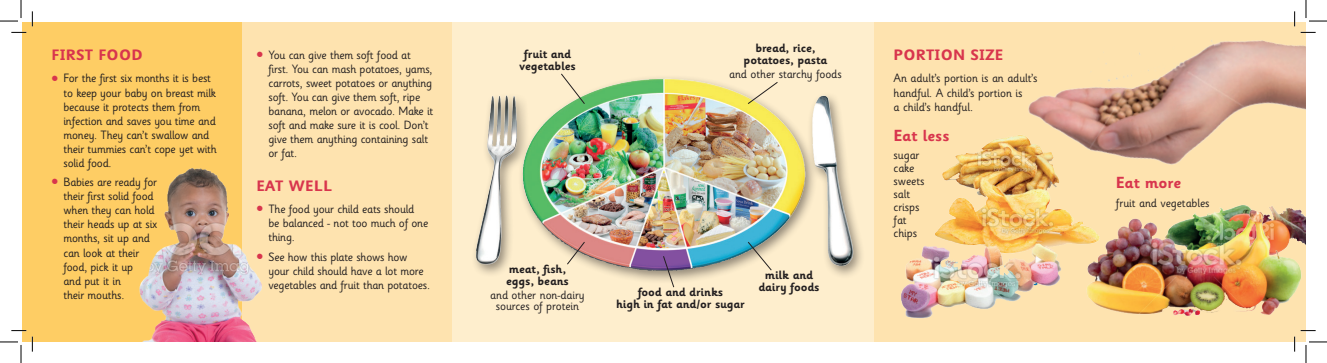
<style>
.page{position:relative;width:1327px;height:363px;background:#fff}
.page>*{position:absolute;margin:0;border:0;box-sizing:border-box;transform-origin:0 0}
.t1{font:700 16px "Sassoon Infant Std";color:#d8354d}
.t2{font:700 15px "Sassoon Infant Std";letter-spacing:.02em;color:#d8354d}
.t3{font:12px/14px "Sassoon Infant Std";letter-spacing:-.02em;color:#231f20}
.t4{font:700 12px/12px "Sassoon Infant Std";letter-spacing:-.01em;color:#231f20;text-align:center}
.s1{font-size:32px;color:#d8354d}
</style>
<div class="page">
<div style="left:873px;top:22px;width:432px;height:319px;background:#fee3af"></div>
<div style="left:23px;top:22px;width:219px;height:319px;background:#fecd64"></div>
<div style="left:242px;top:22px;width:210px;height:319px;background:#fee3af"></div>
<div style="left:452px;top:22px;width:421px;height:319px;background:#feeecd"></div>
<img style="left:942px;top:135px;width:115px;height:41px">
<img style="left:939px;top:176px;width:141px;height:68px">
<img style="left:1019px;top:31px;width:286px;height:141px">
<img style="left:474px;top:22px;width:400px;height:285px">
<svg style="left:560px;top:73px;width:25px;height:32px"></svg>
<svg style="left:747px;top:81px;width:31px;height:24px"></svg>
<svg style="left:747px;top:241px;width:25px;height:30px"></svg>
<svg style="left:662px;top:255px;width:12px;height:33px"></svg>
<svg style="left:566px;top:241px;width:19px;height:24px"></svg>
<img style="left:139px;top:168px;width:123px;height:173px">
<img style="left:901px;top:229px;width:176px;height:89px">
<img style="left:1080px;top:205px;width:225px;height:111px">
<svg style="left:11px;top:32px;width:15px;height:1px"></svg>
<svg style="left:1300px;top:32px;width:15px;height:1px"></svg>
<svg style="left:11px;top:329px;width:15px;height:2px"></svg>
<svg style="left:32px;top:11px;width:1px;height:15px"></svg>
<svg style="left:32px;top:336px;width:1px;height:15px"></svg>
<svg style="left:1294px;top:11px;width:1px;height:15px"></svg>
<svg style="left:0;top:0;width:22px;height:22px"></svg>
<svg style="left:0;top:341px;width:22px;height:21px"></svg>
<svg style="left:1305px;top:0;width:21px;height:22px"></svg>
<svg style="left:1293px;top:329px;width:33px;height:33px"></svg>
<p class="t2" style="left:51px;top:46px;width:93px">FIRST FOOD</p>
<p class="t3" style="left:63px;top:71px;width:155px;text-indent:-12px"><span class="s1">•</span> For the first six months it is best to keep your baby on breast milk because it protects them from infection and saves you time and money. They can’t swallow and their tummies can’t cope yet with solid food.</p>
<p class="t3" style="left:63px;top:175px;width:95px;text-indent:-12px"><span class="s1">•</span> Babies are ready for their first solid food when they can hold their heads up at six months, sit up and can look at their food, pick it up<br>and put it in<br>their mouths.</p>
<p class="t3" style="left:268px;top:48px;width:166px;text-indent:-12px"><span class="s1">•</span> You can give them soft food at first. You can mash potatoes, yams, carrots, sweet potatoes or anything soft. You can give them soft, ripe banana, melon or avocado. Make it soft and make sure it is cool. Don’t give them anything containing salt or fat.</p>
<p class="t2" style="left:256px;top:176px;width:78px">EAT WELL</p>
<p class="t3" style="left:268px;top:202px;width:161px;text-indent:-12px"><span class="s1">•</span> The food your child eats should be balanced - not too much of one thing.</p>
<p class="t3" style="left:268px;top:250px;width:163px;text-indent:-12px"><span class="s1">•</span> See how this plate shows how your child should have a lot more vegetables and fruit than potatoes.</p>
<p class="t4" style="left:519px;top:48px;width:58px">fruit and vegetables</p>
<p class="t4" style="left:743px;top:42px;width:85px">bread, rice, potatoes, pasta</p>
<p class="t3" style="left:729px;top:67px;width:114px">and other starchy foods</p>
<p class="t4" style="left:506px;top:262px;width:64px;text-align:left">meat, fish, eggs, beans</p>
<p class="t3" style="left:490px;top:289px;width:96px;line-height:11px;text-align:center">and other non-dairy sources of protein</p>
<p class="t4" style="left:616px;top:285px;width:130px">food and drinks<br>high in fat and/or sugar</p>
<p class="t4" style="left:758px;top:268px;width:63px">milk and dairy foods</p>
<p class="t2" style="left:893px;top:46px;width:111px">PORTION SIZE</p>
<p class="t3" style="left:893px;top:71px;width:145px">An adult’s portion is an adult’s handful. A child’s portion is<br>a child’s handful.</p>
<h1 class="t1" style="left:893px;top:125px;width:57px">Eat less</h1>
<p class="t3" style="left:893px;top:149px;width:32px;line-height:13px">sugar cake sweets salt crisps fat chips</p>
<h1 class="t1" style="left:1115px;top:172px;width:67px">Eat more</h1>
<p class="t3" style="left:1115px;top:196px;width:95px">fruit and vegetables</p>
</div>
